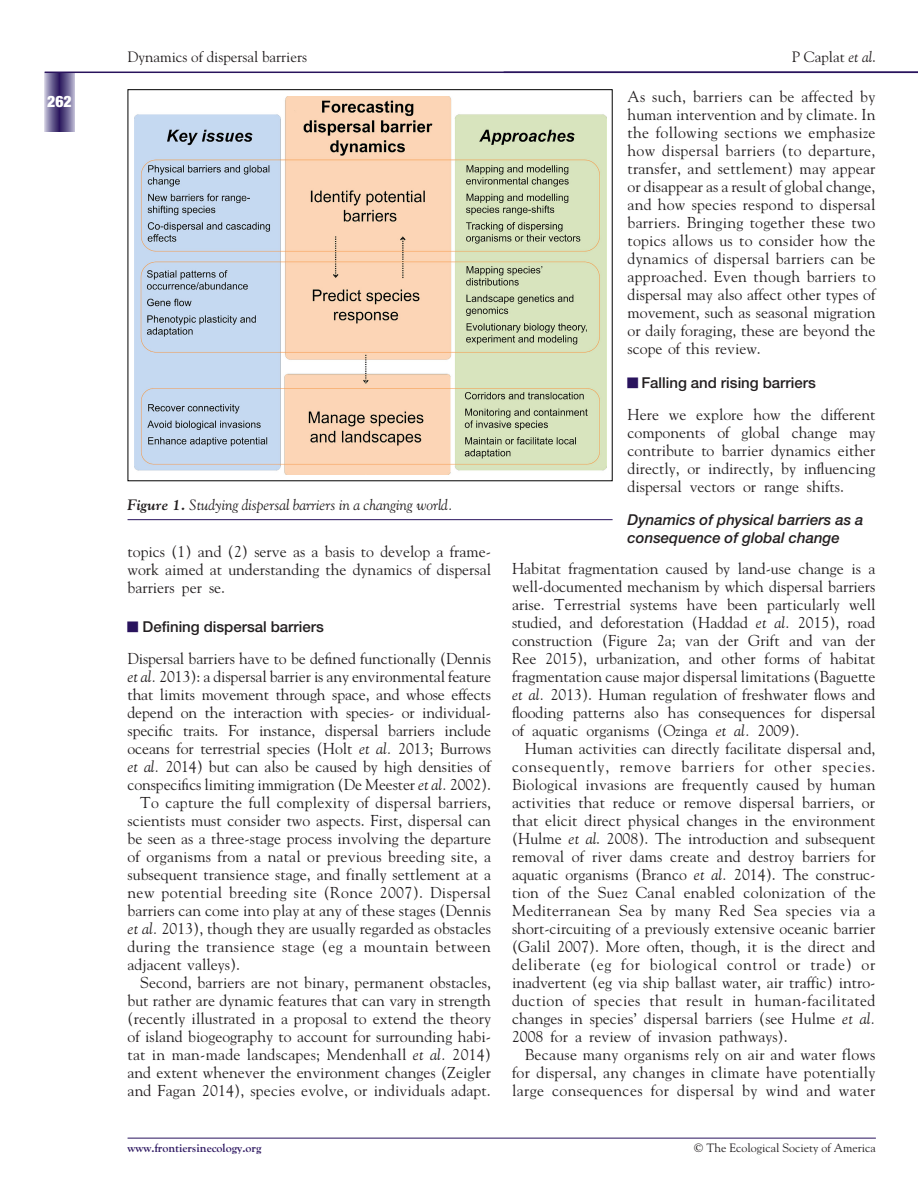
<style>
.page{position:relative;width:918px;height:1188px;background:#fff}
.page>*{position:absolute;margin:0;border:0;box-sizing:border-box;transform-origin:0 0}
.t1{font:15.75px/18px "Goudy";color:#231f20;text-align:justify}
.t2{font:15.75px "Goudy";letter-spacing:.02em;color:#231f20}
.t3{font:900 condensed 15.75px "Helvetica Neue";color:#fff}
.t4{font:italic 500 15px/18px "Helvetica Neue";color:#231f20}
.t5{font:italic 15px "Goudy";color:#231f20}
.t6{font:500 15px "Helvetica Neue";color:#231f20}
.t7{font:15px "Goudy";color:#231f20}
.t8{font:12px "Goudy";color:#231f20}
.t9{font:700 12px "Goudy";color:#29135d}
.s1{font-style:italic}
.s2{font-weight:700}
</style>
<div class="page">
<svg style="left:45px;top:73px;width:29px;height:59px;background:#6d6293"></svg>
<hr style="left:45px;top:72px;width:873px;height:1px;background:#29135d">
<hr style="left:128px;top:1138px;width:748px;height:1px;background:#29135d">
<hr style="left:128px;top:519px;width:485px;height:1px;background:#29135d">
<img style="left:134px;top:96px;width:472px;height:378px">
<p class="t3" style="left:47px;top:92px;width:26px">262</p>
<p class="t7" style="left:128px;top:47px;width:181px">Dynamics of dispersal barriers</p>
<p class="t7" style="left:792px;top:47px;width:86px">P Caplat <span class="s1">et al</span>.</p>
<p class="t5" style="left:128px;top:496px;width:327px"><span class="s2">Figure 1.</span> Studying dispersal barriers in a changing world.</p>
<p class="t1" style="left:128px;top:542px;width:365px">topics (1) and (2) serve as a basis to develop a frame&shy;work aimed at understanding the dynamics of dispersal barriers per se.</p>
<p class="t6" style="left:143px;top:618px;width:183px">Defining dispersal barriers</p>
<p class="t1" style="left:128px;top:649px;width:365px">Dispersal barriers have to be defined functionally (Dennis</p>
<p class="t1" style="left:128px;top:667px;width:365px"><span class="s1">et al.</span> 2013): a dispersal barrier is any environmental feature</p>
<p class="t1" style="left:128px;top:685px;width:365px">that limits movement through space, and whose effects</p>
<p class="t1" style="left:128px;top:703px;width:365px">depend on the interaction with species- or individual-</p>
<p class="t1" style="left:128px;top:721px;width:365px">specific traits. For instance, dispersal barriers include</p>
<p class="t1" style="left:128px;top:739px;width:365px">oceans for terrestrial species (Holt <span class="s1">et al.</span> 2013; Burrows</p>
<p class="t1" style="left:128px;top:757px;width:365px"><span class="s1">et al.</span> 2014) but can also be caused by high densities of</p>
<p class="t1" style="left:128px;top:775px;width:365px">conspecifics limiting immigration (De Meester <span class="s1">et al.</span> 2002).</p>
<p class="t1" style="left:140px;top:793px;width:352px">To capture the full complexity of dispersal barriers,</p>
<p class="t1" style="left:128px;top:811px;width:365px">scientists must consider two aspects. First, dispersal can</p>
<p class="t1" style="left:128px;top:829px;width:365px">be seen as a three-stage process involving the departure</p>
<p class="t1" style="left:128px;top:847px;width:365px">of organisms from a natal or previous breeding site, a</p>
<p class="t1" style="left:128px;top:865px;width:365px">subsequent transience stage, and finally settlement at a</p>
<p class="t2" style="left:128px;top:883px;width:365px">new potential breeding site (Ronce 2007). Dispersal</p>
<p class="t1" style="left:128px;top:901px;width:365px">barriers can come into play at any of these stages (Dennis</p>
<p class="t1" style="left:128px;top:919px;width:365px"><span class="s1">et al.</span> 2013), though they are usually regarded as obstacles</p>
<p class="t2" style="left:128px;top:937px;width:365px">during the transience stage (eg a mountain between</p>
<p class="t1" style="left:128px;top:955px;width:114px">adjacent valleys).</p>
<p class="t1" style="left:140px;top:973px;width:352px">Second, barriers are not binary, permanent obstacles,</p>
<p class="t1" style="left:128px;top:991px;width:365px">but rather are dynamic features that can vary in strength</p>
<p class="t1" style="left:128px;top:1009px;width:365px">(recently illustrated in a proposal to extend the theory</p>
<p class="t1" style="left:128px;top:1027px;width:365px">of island biogeography to account for surrounding habi-</p>
<p class="t1" style="left:128px;top:1045px;width:365px">tat in man-made landscapes; Mendenhall <span class="s1">et al.</span> 2014)</p>
<p class="t1" style="left:128px;top:1063px;width:365px">and extent whenever the environment changes (Zeigler</p>
<p class="t1" style="left:128px;top:1081px;width:365px">and Fagan 2014), species evolve, or individuals adapt.</p>
<p class="t1" style="left:628px;top:87px;width:250px">As such, barriers can be affected by human intervention and by climate. In the following sections we emphasize how dispersal barriers (to departure, transfer, and settlement) may appear or disappear as a result of global change, and how species respond to dispersal barriers. Bringing together these two topics allows us to consider how the dynamics of dispersal barriers can be approached. Even though barriers to dispersal may also affect other types of movement, such as seasonal migration or daily foraging, these are beyond the scope of this review.</p>
<p class="t6" style="left:641px;top:374px;width:176px">Falling and rising barriers</p>
<p class="t1" style="left:628px;top:405px;width:249px">Here we explore how the different components of global change may contribute to barrier dynamics either directly, or indirectly, by influencing dispersal vectors or range shifts.</p>
<p class="t4" style="left:628px;top:510px;width:237px">Dynamics of physical barriers as a consequence of global change</p>
<p class="t1" style="left:512px;top:559px;width:365px">Habitat fragmentation caused by land-use change is a well-documented mechanism by which dispersal barriers arise. Terrestrial systems have been particularly well studied, and deforestation (Haddad <span class="s1">et al.</span> 2015), road construction (Figure 2a; van der Grift and van der Ree 2015), urbanization, and other forms of habitat fragmentation cause major dispersal limitations (Baguette <span class="s1">et al.</span> 2013). Human regulation of freshwater flows and flooding patterns also has consequences for dispersal of aquatic organisms (Ozinga <span class="s1">et al.</span> 2009).</p>
<p class="t1" style="left:512px;top:739px;width:365px;text-indent:13px">Human activities can directly facilitate dispersal and, consequently, remove barriers for other species.<br>Biological invasions are frequently caused by human activities that reduce or remove dispersal barriers, or that elicit direct physical changes in the environment (Hulme <span class="s1">et al</span>. 2008). The introduction and subsequent removal of river dams create and destroy barriers for aquatic organisms (Branco <span class="s1">et al.</span> 2014). The construc&shy;tion of the Suez Canal enabled colonization of the Mediterranean Sea by many Red Sea species via a short-circuiting of a previously extensive oceanic barrier (Galil 2007). More often, though, it is the direct and deliberate (eg for biological control or trade) or inadvertent (eg via ship ballast water, air traffic) intro&shy;duction of species that result in human-facilitated changes in species’ dispersal barriers (see Hulme <span class="s1">et al.<br></span>2008 for a review of invasion pathways).</p>
<p class="t1" style="left:512px;top:1045px;width:365px;text-indent:13px">Because many organisms rely on air and water flows for dispersal, any changes in climate have potentially large consequences for dispersal by wind and water</p>
<p class="t9" style="left:128px;top:1141px;width:135px">www.frontiersinecology.org</p>
<p class="t8" style="left:694px;top:1140px;width:183px">© The Ecological Society of America</p>
</div>
